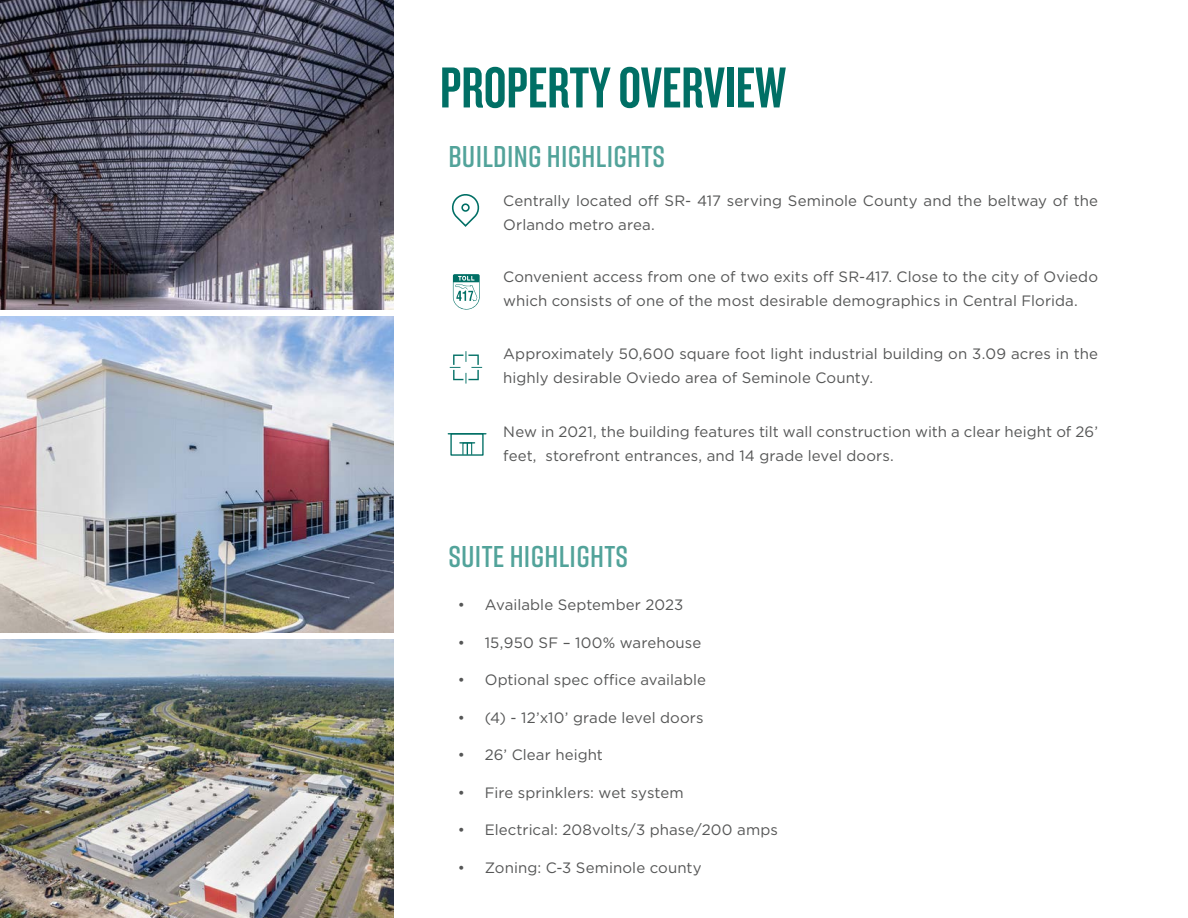
<style>
.page{position:relative;width:1188px;height:918px;background:#fff}
.page>*{position:absolute;margin:0;border:0;box-sizing:border-box;transform-origin:0 0}
.titles{font:60px "Knockout HTF48 Featherweight";color:#006f65}
.titles-2{font:600 30px "Rift";letter-spacing:.01em;color:#52a39a}
.body{font:15px/24px "Gotham";letter-spacing:.005em;color:#555656}
</style>
<div class="page">
<img style="left:0;top:317px;width:394px;height:315px">
<img style="left:0;top:0;width:394px;height:309px">
<img style="left:0;top:639px;width:394px;height:279px">
<svg style="left:451px;top:194px;width:29px;height:33px"></svg>
<svg style="left:453px;top:274px;width:27px;height:36px"></svg>
<div style="left:450px;top:433px;width:34px;height:23px;border:1px solid #006f65"></div>
<hr style="left:448px;top:433px;width:38px;height:1px;background:#006f65">
<svg style="left:460px;top:442px;width:15px;height:13px"></svg>
<svg style="left:450px;top:351px;width:32px;height:33px"></svg>
<p class="titles" style="left:440px;top:57px;width:347px">PROPERTY OVERVIEW</p>
<p class="titles-2" style="left:448px;top:135px;width:218px">BUILDING HIGHLIGHTS</p>
<p class="body" style="left:503px;top:188px;width:596px">Centrally located off SR- 417 serving Seminole County and the beltway of the<br>Orlando metro area.</p>
<p class="body" style="left:503px;top:265px;width:596px">Convenient access from one of two exits off SR-417. Close to the city of Oviedo which consists of one of the most desirable demographics in Central Florida.</p>
<p class="body" style="left:503px;top:341px;width:596px">Approximately 50,600 square foot light industrial building on 3.09 acres in the highly desirable Oviedo area of Seminole County.</p>
<p class="body" style="left:503px;top:419px;width:596px">New in 2021, the building features tilt wall construction with a clear height of 26’ feet, storefront entrances, and 14 grade level doors.</p>
<p class="titles-2" style="left:448px;top:535px;width:181px">SUITE HIGHLIGHTS</p>
<p class="body" style="left:458px;top:592px;width:227px">• Available September 2023</p>
<p class="body" style="left:458px;top:630px;width:245px">• 15,950 SF – 100% warehouse</p>
<p class="body" style="left:458px;top:667px;width:250px">• Optional spec office available</p>
<p class="body" style="left:458px;top:705px;width:247px">• (4) - 12’x10’ grade level doors</p>
<p class="body" style="left:458px;top:742px;width:147px">• 26’ Clear height</p>
<p class="body" style="left:458px;top:780px;width:227px">• Fire sprinklers: wet system</p>
<p class="body" style="left:458px;top:817px;width:322px">• Electrical: 208volts/3 phase/200 amps</p>
<p class="body" style="left:458px;top:855px;width:246px">• Zoning: C-3 Seminole county</p>
</div>
